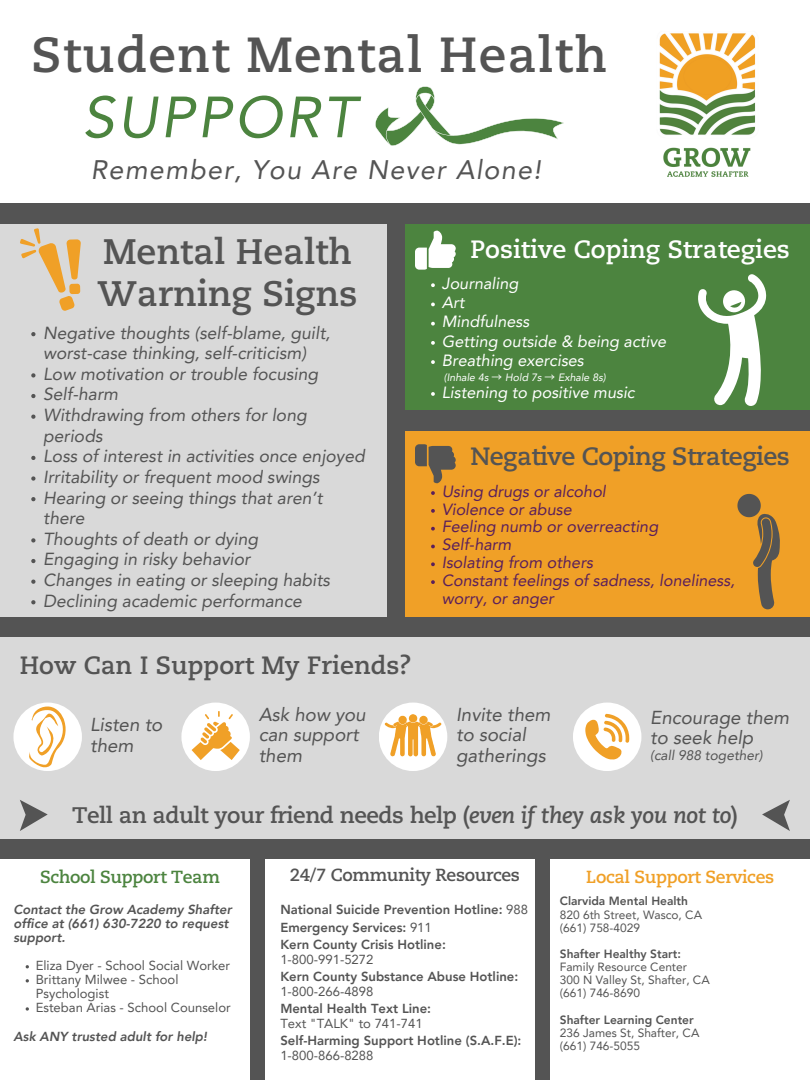
<style>
.page{position:relative;width:810px;height:1080px;background:#545454}
.page>*{position:absolute;margin:0;border:0;box-sizing:border-box;transform-origin:0 0}
.t1{font:italic 57.44px "Avenir LT Pro";letter-spacing:.05em;color:#4c843f}
.t2{font:700 49.25px "Caecilia LT Std";letter-spacing:.025em;color:#545454}
.t3{font:700 35.44px/42.2px "Caecilia LT Std";color:#545454}
.t4{font:italic 26.81px "Avenir LT Pro";letter-spacing:.05em;color:#545454}
.t5{font:700 25px "Caecilia LT Std";color:#fff}
.t6{font:700 25px "Caecilia LT Std";letter-spacing:-.02em;color:#545454}
.t7{font:700 25px "Caecilia LT Std";color:#545454}
.t8{font:700 22.5px "Caecilia LT Std";letter-spacing:-.02em;color:#545454}
.t9{font:italic 18.75px/20.6px "Avenir LT Pro";color:#545454}
.t10{font:italic 17.5px/20.6px "Avenir LT Pro";color:#545454}
.t11{font:700 17.5px "Caecilia LT Std";letter-spacing:-.02em;color:#545454}
.t12{font:700 17.5px "Caecilia LT Std";letter-spacing:-.02em;color:#f0a027}
.t13{font:700 17.5px "Caecilia LT Std";letter-spacing:-.02em;color:#4c843f}
.t14{font:italic 16.25px/17.8px "Avenir LT Pro";color:#5a1f5b}
.t15{font:italic 16.25px "Avenir LT Pro";color:#fff}
.t16{font:italic 13.75px "Avenir LT Pro";color:#545454}
.t17{font:800 13.06px "Avenir LT Pro";color:#545454}
.t18{font:13.06px/14.1px "Avenir LT Pro";color:#545454}
.t19{font:italic 800 13.06px/14.1px "Avenir LT Pro";color:#545454}
.t20{font:11.94px "Avenir LT Pro";color:#545454}
.t21{font:800 11.94px "Avenir LT Pro";color:#545454}
.t22{font:italic 10.62px "Avenir LT Pro";color:#fff}
.s1{font-family:"Noto Sans CJ Ksc";font-style:normal}
.s2{font-style:italic}
.s3{font-weight:400}
</style>
<div class="page">
<div style="left:0;top:0;width:810px;height:203px;background:#fff"></div>
<div style="left:0;top:225px;width:386px;height:391px;background:#d9d9d9"></div>
<div style="left:405px;top:225px;width:405px;height:185px;background:#4c843f"></div>
<div style="left:0;top:637px;width:810px;height:202px;background:#d9d9d9"></div>
<div style="left:405px;top:431px;width:405px;height:185px;background:#f0a027"></div>
<div style="left:0;top:859px;width:250px;height:221px;background:#fff"></div>
<div style="left:265px;top:859px;width:270px;height:221px;background:#fff"></div>
<div style="left:550px;top:859px;width:260px;height:221px;background:#fff"></div>
<img style="left:659px;top:33px;width:97px;height:144px">
<svg style="left:375px;top:86px;width:189px;height:60px"></svg>
<svg style="left:20px;top:228px;width:61px;height:83px"></svg>
<svg style="left:415px;top:231px;width:41px;height:39px"></svg>
<svg style="left:415px;top:444px;width:41px;height:39px"></svg>
<svg style="left:698px;top:274px;width:69px;height:132px"></svg>
<svg style="left:737px;top:493px;width:43px;height:116px"></svg>
<svg style="left:20px;top:800px;width:28px;height:31px"></svg>
<svg style="left:762px;top:800px;width:28px;height:31px"></svg>
<div style="left:13px;top:703px;width:69px;height:68px;background:#fff;border-radius:50%"></div>
<div style="left:181px;top:703px;width:69px;height:68px;background:#fff;border-radius:50%"></div>
<div style="left:379px;top:703px;width:68px;height:68px;background:#fff;border-radius:50%"></div>
<div style="left:573px;top:703px;width:68px;height:68px;background:#fff;border-radius:50%"></div>
<svg style="left:28px;top:706px;width:39px;height:62px"></svg>
<svg style="left:192px;top:711px;width:48px;height:49px"></svg>
<svg style="left:385px;top:714px;width:56px;height:43px"></svg>
<svg style="left:585px;top:714px;width:45px;height:46px"></svg>
<svg style="left:31px;top:332px;width:4px;height:4px"></svg>
<svg style="left:31px;top:373px;width:4px;height:5px"></svg>
<svg style="left:31px;top:394px;width:4px;height:4px"></svg>
<svg style="left:31px;top:415px;width:4px;height:4px"></svg>
<svg style="left:31px;top:456px;width:4px;height:4px"></svg>
<svg style="left:31px;top:476px;width:4px;height:5px"></svg>
<svg style="left:31px;top:497px;width:4px;height:4px"></svg>
<svg style="left:31px;top:538px;width:4px;height:5px"></svg>
<svg style="left:31px;top:559px;width:4px;height:4px"></svg>
<svg style="left:31px;top:580px;width:4px;height:4px"></svg>
<svg style="left:31px;top:600px;width:4px;height:4px"></svg>
<svg style="left:431px;top:283px;width:4px;height:4px"></svg>
<svg style="left:431px;top:303px;width:4px;height:3px"></svg>
<svg style="left:431px;top:322px;width:4px;height:4px"></svg>
<svg style="left:431px;top:341px;width:4px;height:4px"></svg>
<svg style="left:431px;top:360px;width:4px;height:4px"></svg>
<svg style="left:431px;top:392px;width:4px;height:4px"></svg>
<svg style="left:431px;top:491px;width:4px;height:4px"></svg>
<svg style="left:431px;top:509px;width:4px;height:4px"></svg>
<svg style="left:431px;top:527px;width:4px;height:4px"></svg>
<svg style="left:431px;top:545px;width:4px;height:3px"></svg>
<svg style="left:431px;top:562px;width:4px;height:4px"></svg>
<svg style="left:431px;top:580px;width:4px;height:4px"></svg>
<svg style="left:26px;top:1007px;width:3px;height:4px"></svg>
<p class="t2" style="left:32px;top:34px;width:577px">Student Mental Health</p>
<p class="t1" style="left:82px;top:94px;width:275px">SUPPORT</p>
<p class="t4" style="left:91px;top:159px;width:451px">Remember, You Are Never Alone!</p>
<p class="t3" style="left:98px;top:233px;width:261px">Mental Health<br>Warning Signs</p>
<p class="t10" style="left:43px;top:324px;width:289px">Negative thoughts (self-blame, guilt, worst-case thinking, self-criticism)</p>
<p class="t10" style="left:43px;top:365px;width:276px">Low motivation or trouble focusing</p>
<p class="t10" style="left:43px;top:386px;width:76px">Self-harm</p>
<p class="t10" style="left:43px;top:406px;width:265px">Withdrawing from others for long periods</p>
<p class="t10" style="left:43px;top:448px;width:323px">Loss of interest in activities once enjoyed</p>
<p class="t10" style="left:43px;top:468px;width:278px">Irritability or frequent mood swings</p>
<p class="t10" style="left:43px;top:489px;width:281px">Hearing or seeing things that aren’t there</p>
<p class="t10" style="left:43px;top:530px;width:216px">Thoughts of death or dying</p>
<h4 class="t10" style="left:43px;top:551px;width:209px">Engaging in risky behavior</h4>
<p class="t10" style="left:43px;top:571px;width:288px">Changes in eating or sleeping habits</p>
<p class="t10" style="left:43px;top:592px;width:260px">Declining academic performance</p>
<p class="t7" style="left:20px;top:655px;width:393px">How Can I Support My Friends?</p>
<h3 class="t5" style="left:470px;top:239px;width:321px">Positive Coping Strategies</h3>
<p class="t15" style="left:442px;top:277px;width:78px">Journaling</p>
<p class="t15" style="left:442px;top:296px;width:24px">Art</p>
<p class="t15" style="left:442px;top:315px;width:89px">Mindfulness</p>
<p class="t15" style="left:442px;top:334px;width:226px">Getting outside &amp; being active</p>
<p class="t15" style="left:442px;top:354px;width:144px">Breathing exercises</p>
<h4 class="t22" style="left:444px;top:373px;width:164px">(Inhale 4s <span class="s1">→</span> Hold 7s <span class="s1">→</span> Exhale 8s)</h4>
<p class="t15" style="left:442px;top:385px;width:194px">Listening to positive music</p>
<p class="t6" style="left:470px;top:446px;width:321px">Negative Coping Strategies</p>
<p class="t14" style="left:442px;top:484px;width:166px">Using drugs or alcohol</p>
<p class="t14" style="left:442px;top:502px;width:132px">Violence or abuse</p>
<p class="t14" style="left:442px;top:519px;width:218px">Feeling numb or overreacting</p>
<p class="t14" style="left:442px;top:537px;width:71px">Self-harm</p>
<p class="t14" style="left:442px;top:555px;width:153px">Isolating from others</p>
<p class="t14" style="left:442px;top:573px;width:295px">Constant feelings of sadness, loneliness, worry, or anger</p>
<p class="t9" style="left:90px;top:716px;width:74px">Listen to them</p>
<h1 class="t9" style="left:259px;top:706px;width:109px">Ask how you can support them</h1>
<h5 class="t9" style="left:456px;top:706px;width:96px">Invite them to social gatherings</h5>
<p class="t9" style="left:650px;top:709px;width:140px">Encourage them to seek help</p>
<p class="t16" style="left:650px;top:750px;width:114px">(call 988 together)</p>
<h2 class="t8" style="left:72px;top:806px;width:667px">Tell an adult your friend needs help (<span class="s2">even if they ask you not to</span>)</h2>
<h4 class="t13" style="left:40px;top:869px;width:181px">School Support Team</h4>
<p class="t11" style="left:290px;top:868px;width:232px">24/7 Community Resources</p>
<p class="t12" style="left:586px;top:869px;width:190px">Local Support Services</p>
<p class="t19" style="left:13px;top:904px;width:220px">Contact the Grow Academy Shafter office at (661) 630-7220 to request support.</p>
<p class="t18" style="left:36px;top:960px;width:196px">Eliza Dyer - School Social Worker</p>
<p class="t18" style="left:36px;top:974px;width:144px">Brittany Milwee - School<br>Psychologist</p>
<p class="t18" style="left:36px;top:1002px;width:197px">Esteban Arias - School Counselor</p>
<p class="t19" style="left:13px;top:1030px;width:195px">Ask ANY trusted adult for help!</p>
<p class="t21" style="left:560px;top:896px;width:130px">Clarvida Mental Health</p>
<p class="t20" style="left:560px;top:909px;width:144px">820 6th Street, Wasco, CA</p>
<p class="t20" style="left:560px;top:923px;width:82px">(661) 758-4029</p>
<p class="t21" style="left:560px;top:949px;width:123px">Shafter Healthy Start:</p>
<p class="t20" style="left:560px;top:962px;width:129px">Family Resource Center</p>
<p class="t20" style="left:560px;top:975px;width:151px">300 N Valley St, Shafter, CA</p>
<p class="t20" style="left:560px;top:988px;width:82px">(661) 746-8690</p>
<p class="t21" style="left:560px;top:1014px;width:135px">Shafter Learning Center</p>
<p class="t20" style="left:560px;top:1028px;width:141px">236 James St, Shafter, CA</p>
<p class="t20" style="left:560px;top:1041px;width:82px">(661) 746-5055</p>
<p class="t17" style="left:280px;top:904px;width:249px">National Suicide Prevention Hotline: <span class="s3">988</span></p>
<p class="t17" style="left:280px;top:922px;width:153px">Emergency Services: <span class="s3">911</span></p>
<p class="t17" style="left:280px;top:939px;width:167px">Kern County Crisis Hotline:</p>
<p class="t18" style="left:280px;top:953px;width:95px">1-800-991-5272</p>
<h6 class="t17" style="left:280px;top:971px;width:240px">Kern County Substance Abuse Hotline:</h6>
<p class="t18" style="left:280px;top:985px;width:95px">1-800-266-4898</p>
<p class="t17" style="left:280px;top:1003px;width:152px">Mental Health Text Line:</p>
<p class="t18" style="left:280px;top:1017px;width:144px">Text "TALK" to 741-741</p>
<p class="t17" style="left:280px;top:1036px;width:243px">Self-Harming Support Hotline (S.A.F.E):</p>
<p class="t18" style="left:280px;top:1049px;width:95px">1-800-866-8288</p>
</div>
